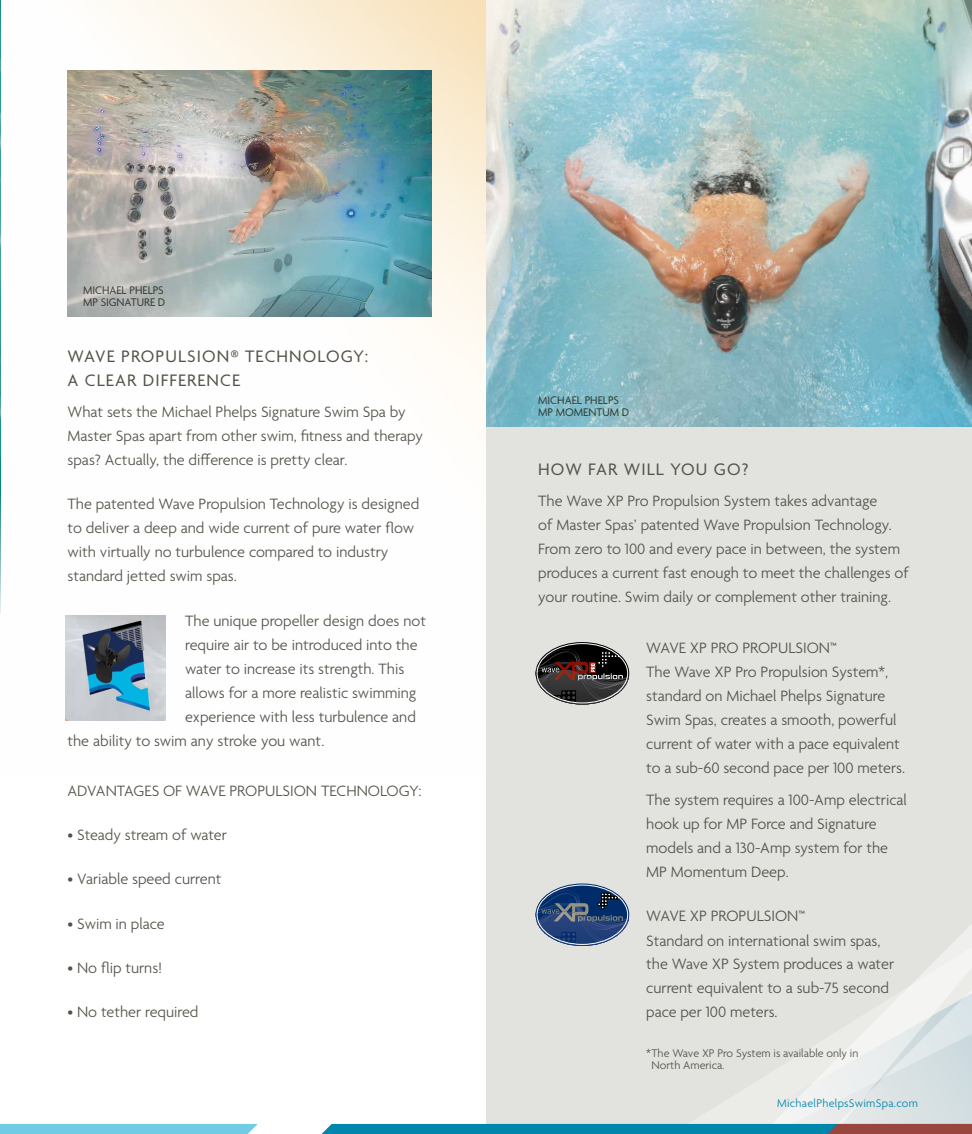
<style>
.page{position:relative;width:972px;height:1134px;background:#fff}
.page>*{position:absolute;margin:0;border:0;box-sizing:border-box;transform-origin:0 0}
.t1{font:18px/24px "Agenda";letter-spacing:.06em;color:#54534a}
.t2{font:300 16.2px/24px "Agenda";color:#54534a}
.t3{font:12px/12px "Agenda";color:#54534a;scale:.96 1}
.t4{font:300 12px/12px "Agenda";color:#54534a}
.t5{font:300 12px "Agenda";letter-spacing:.025em;color:#0085ac}
.s1{font-weight:500}
</style>
<div class="page">
<svg style="left:65px;top:0;width:421px;height:721px"></svg>
<img style="left:0;top:0;width:1px;height:614px">
<div style="left:486px;top:372px;width:486px;height:762px;background:#e2e2de"></div>
<img style="left:486px;top:0;width:486px;height:427px">
<img style="left:68px;top:70px;width:364px;height:247px">
<div style="left:0;top:1124px;width:258px;height:10px;background:#70cbe5"></div>
<svg style="left:536px;top:884px;width:93px;height:62px"></svg>
<svg style="left:322px;top:889px;width:650px;height:245px"></svg>
<div style="left:537px;top:885px;width:91px;height:60px;border:1px solid #fff;border-radius:50%"></div>
<img style="left:66px;top:615px;width:99px;height:105px">
<svg style="left:536px;top:642px;width:93px;height:63px"></svg>
<hr style="left:537px;top:703px;width:92px;height:2px;background:#292829">
<svg style="left:536px;top:648px;width:93px;height:56px"></svg>
<p class="t3" style="left:83px;top:285px;width:87px">MICHAEL PHELPS<br>MP SIGNATURE D</p>
<p class="t1" style="left:68px;top:346px;width:302px">WAVE PROPULSION® TECHNOLOGY:<br>A CLEAR DIFFERENCE</p>
<p class="t2" style="left:68px;top:401px;width:357px">What sets the Michael Phelps Signature Swim Spa by<br>Master Spas apart from other swim, fitness and therapy spas? Actually, the difference is pretty clear.</p>
<p class="t2" style="left:68px;top:493px;width:353px">The patented Wave Propulsion Technology is designed to deliver a deep and wide current of pure water flow with virtually no turbulence compared to industry standard jetted swim spas.</p>
<p class="t2" style="left:185px;top:609px;width:242px">The unique propeller design does not</p>
<p class="t2" style="left:185px;top:633px;width:234px">require air to be introduced into the</p>
<p class="t2" style="left:185px;top:657px;width:221px">water to increase its strength. This</p>
<p class="t2" style="left:185px;top:681px;width:233px">allows for a more realistic swimming</p>
<p class="t2" style="left:185px;top:705px;width:232px">experience with less turbulence and</p>
<p class="t2" style="left:68px;top:729px;width:258px">the ability to swim any stroke you want.</p>
<p class="t2" style="left:68px;top:780px;width:355px">ADVANTAGES OF WAVE PROPULSION TECHNOLOGY:</p>
<p class="t2" style="left:68px;top:824px;width:161px">• Steady stream of water</p>
<p class="t2" style="left:68px;top:868px;width:155px">• Variable speed current</p>
<p class="t2" style="left:68px;top:912px;width:99px">• Swim in place</p>
<p class="t2" style="left:68px;top:957px;width:96px">• No flip turns!</p>
<p class="t2" style="left:68px;top:1001px;width:132px">• No tether required</p>
<p class="t3" style="left:538px;top:395px;width:96px">MICHAEL PHELPS<br>MP MOMENTUM D</p>
<p class="t1" style="left:538px;top:459px;width:212px">HOW FAR WILL YOU GO?</p>
<p class="t2" style="left:538px;top:490px;width:372px">The Wave XP Pro Propulsion System takes advantage<br>of Master Spas’ patented Wave Propulsion Technology.<br>From zero to 100 and every pace in between, the system produces a current fast enough to meet the challenges of your routine. Swim daily or complement other training.</p>
<p class="t2" style="left:646px;top:637px;width:260px">WAVE XP PRO PROPULSION<span class="s1">™<br></span>The Wave XP Pro Propulsion System*, standard on Michael Phelps Signature Swim Spas, creates a smooth, powerful current of water with a pace equivalent to a sub-60 second pace per 100 meters.</p>
<p class="t2" style="left:646px;top:789px;width:262px">The system requires a 100-Amp electrical hook up for MP Force and Signature models and a 130-Amp system for the<br>MP Momentum Deep.</p>
<p class="t2" style="left:646px;top:905px;width:249px">WAVE XP PROPULSION<span class="s1">™<br></span>Standard on international swim spas, the Wave XP System produces a water current equivalent to a sub-75 second pace per 100 meters.</p>
<p class="t4" style="left:651px;top:1048px;width:208px;text-indent:-5px">*The Wave XP Pro System is available only in<br>North America.</p>
<p class="t5" style="left:777px;top:1097px;width:142px">MichaelPhelpsSwimSpa.com</p>
</div>
